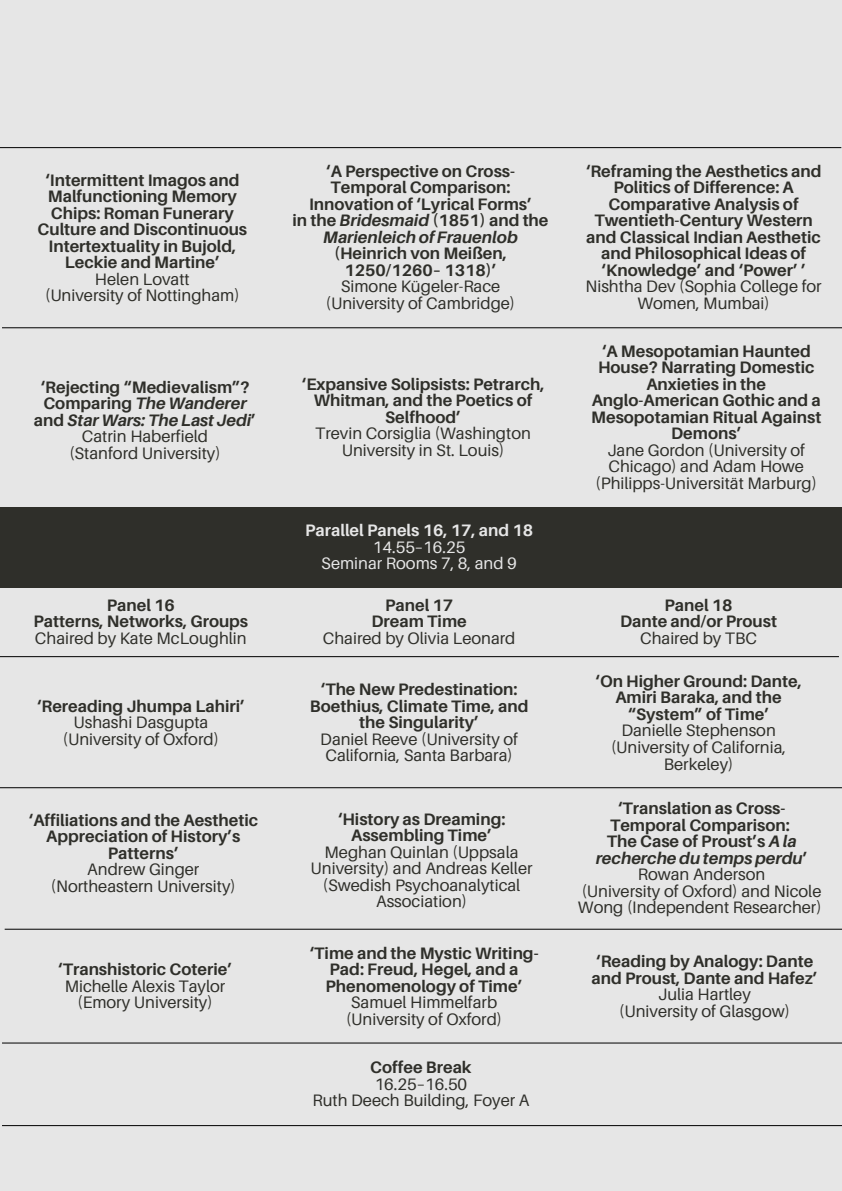
<style>
.page{position:relative;width:842px;height:1191px;background:#fff}
.page>*{position:absolute;margin:0;border:0;box-sizing:border-box;transform-origin:0 0}
.t1{font:700 16.6px/16.5px "Aileron";color:#2f2f2a;text-align:center}
.t2{font:16.6px/16.5px "Aileron";color:#2f2f2a;text-align:center}
.t3{font:16.6px/16.5px "Aileron";color:#e6e6e6;text-align:center}
.t4{font:700 16.6px "Aileron";color:#e6e6e6}
.s1{font-style:italic}
.s2{font-weight:400}
.s3{font-weight:700}
.s4{font-weight:700;font-style:italic}
</style>
<div class="page">
<div style="left:0;top:0;width:842px;height:1190px;background:#e6e6e6"></div>
<hr style="left:0;top:147px;width:841px;height:1px;background:#000">
<hr style="left:2px;top:327px;width:840px;height:1px;background:#000">
<div style="left:1px;top:507px;width:841px;height:81px;background:#2f2f2a"></div>
<hr style="left:0;top:656px;width:839px;height:1px;background:#000">
<hr style="left:0;top:787px;width:842px;height:1px;background:#000">
<hr style="left:5px;top:928px;width:837px;height:1px;background:#000">
<hr style="left:2px;top:1042px;width:840px;height:1px;background:#000">
<hr style="left:2px;top:1125px;width:840px;height:1px;background:#000">
<p class="t1" style="left:38px;top:171px;width:211px">‘Intermittent Imagos and<br>Malfunctioning Memory<br>Chips: Roman Funerary<br>Culture and Discontinuous<br>Intertextuality in Bujold,<br>Leckie and Martine’</p>
<p class="t2" style="left:45px;top:270px;width:196px">Helen Lovatt<br>(University of Nottingham)</p>
<p class="t1" style="left:34px;top:378px;width:224px">‘Rejecting “Medievalism”?<br>Comparing <span class="s1">The Wanderer </span>and <span class="s1">Star Wars: The Last Jedi</span>’<br><span class="s2">Catrin Haberfield<br>(Stanford University)</span></p>
<p class="t1" style="left:34px;top:596px;width:216px">Panel 16<br>Patterns, Networks, Groups</p>
<p class="t2" style="left:35px;top:629px;width:213px">Chaired by Kate McLoughlin</p>
<p class="t1" style="left:37px;top:697px;width:210px">‘Rereading Jhumpa Lahiri’</p>
<p class="t2" style="left:63px;top:713px;width:158px">Ushashi Dasgupta (University of Oxford)</p>
<p class="t1" style="left:29px;top:811px;width:231px">‘Affiliations and the Aesthetic<br>Appreciation of History’s<br>Patterns’</p>
<p class="t2" style="left:51px;top:860px;width:186px">Andrew Ginger (Northeastern University)</p>
<p class="t1" style="left:58px;top:960px;width:176px">‘Transhistoric Coterie’</p>
<p class="t2" style="left:65px;top:977px;width:162px">Michelle Alexis Taylor (Emory University)</p>
<p class="t1" style="left:293px;top:162px;width:258px">‘A Perspective on Cross-<br>Temporal Comparison:<br>Innovation of ‘Lyrical Forms’<br>in the <span class="s1">Bridesmaid</span> (1851) and the<br><span class="s1">Marienleich of Frauenlob</span></p>
<p class="t1" style="left:334px;top:245px;width:174px">(Heinrich von Meißen,<br>1250/1260– 1318)’</p>
<p class="t2" style="left:326px;top:278px;width:191px">Simone Kügeler-Race (University of Cambridge)</p>
<p class="t1" style="left:302px;top:375px;width:244px">‘Expansive Solipsists: Petrarch,<br>Whitman, and the Poetics of<br>Selfhood’</p>
<p class="t2" style="left:315px;top:424px;width:217px">Trevin Corsiglia (Washington<br>University in St. Louis)</p>
<p class="t4" style="left:305px;top:520px;width:230px">Parallel Panels 16, 17, and 18</p>
<p class="t3" style="left:321px;top:538px;width:197px">14.55–16.25<br>Seminar Rooms 7, 8, and 9</p>
<p class="t1" style="left:371px;top:596px;width:97px">Panel 17<br>Dream Time</p>
<p class="t2" style="left:323px;top:629px;width:194px">Chaired by Olivia Leonard</p>
<p class="t1" style="left:310px;top:680px;width:220px">‘The New Predestination:<br>Boethius, Climate Time, and the Singularity’</p>
<p class="t2" style="left:320px;top:730px;width:199px">Daniel Reeve (University of<br>California, Santa Barbara)</p>
<p class="t1" style="left:338px;top:810px;width:169px">‘History as Dreaming:<br>Assembling Time’</p>
<p class="t2" style="left:311px;top:843px;width:223px">Meghan Quinlan (Uppsala<br>University) and Andreas Keller (Swedish Psychoanalytical<br>Association)</p>
<p class="t1" style="left:309px;top:944px;width:231px">‘Time and the Mystic Writing-<br>Pad: Freud, Hegel, and a<br>Phenomenology of Time’</p>
<p class="t2" style="left:346px;top:993px;width:158px;text-align:left">Samuel Himmelfarb (University of Oxford)</p>
<p class="t1" style="left:370px;top:1058px;width:103px">Coffee Break</p>
<p class="t2" style="left:312px;top:1075px;width:219px">16.25–16.50<br>Ruth Deech Building, Foyer A</p>
<p class="t1" style="left:586px;top:162px;width:237px">‘Reframing the Aesthetics and<br>Politics of Difference: A<br>Comparative Analysis of<br>Twentieth-Century Western and Classical Indian Aesthetic and Philosophical Ideas of ‘Knowledge’ and ‘Power’ ’</p>
<p class="t2" style="left:585px;top:278px;width:238px">Nishtha Dev (Sophia College for<br>Women, Mumbai)</p>
<p class="t1" style="left:591px;top:342px;width:232px">‘A Mesopotamian Haunted<br>House? Narrating Domestic<br>Anxieties in the<br>Anglo-American Gothic and a<br>Mesopotamian Ritual Against<br>Demons’</p>
<p class="t2" style="left:595px;top:441px;width:223px">Jane Gordon (University of<br>Chicago) and Adam Howe (Philipps-Universität Marburg)</p>
<p class="t1" style="left:620px;top:596px;width:159px">Panel 18<br>Dante and/or Proust</p>
<p class="t2" style="left:640px;top:629px;width:118px">Chaired by TBC</p>
<p class="t1" style="left:595px;top:672px;width:208px">‘On Higher Ground: Dante,<br>Amiri Baraka, and the “System” of Time’</p>
<p class="t2" style="left:611px;top:722px;width:177px">Danielle Stephenson (University of California,<br>Berkeley)</p>
<p class="t2" style="left:578px;top:799px;width:245px"><span class="s3">‘Translation as Cross-<br>Temporal Comparison:<br>The Case of Proust’s</span> <span class="s4">A la recherche du temps perdu</span><span class="s3">’<br></span>Rowan Anderson<br>(University of Oxford) and Nicole<br>Wong (Independent Researcher)</p>
<p class="t1" style="left:591px;top:952px;width:228px;text-align:left">‘Reading by Analogy: Dante and Proust, Dante and Hafez’</p>
<p class="t2" style="left:619px;top:985px;width:172px">Julia Hartley (University of Glasgow)</p>
</div>
